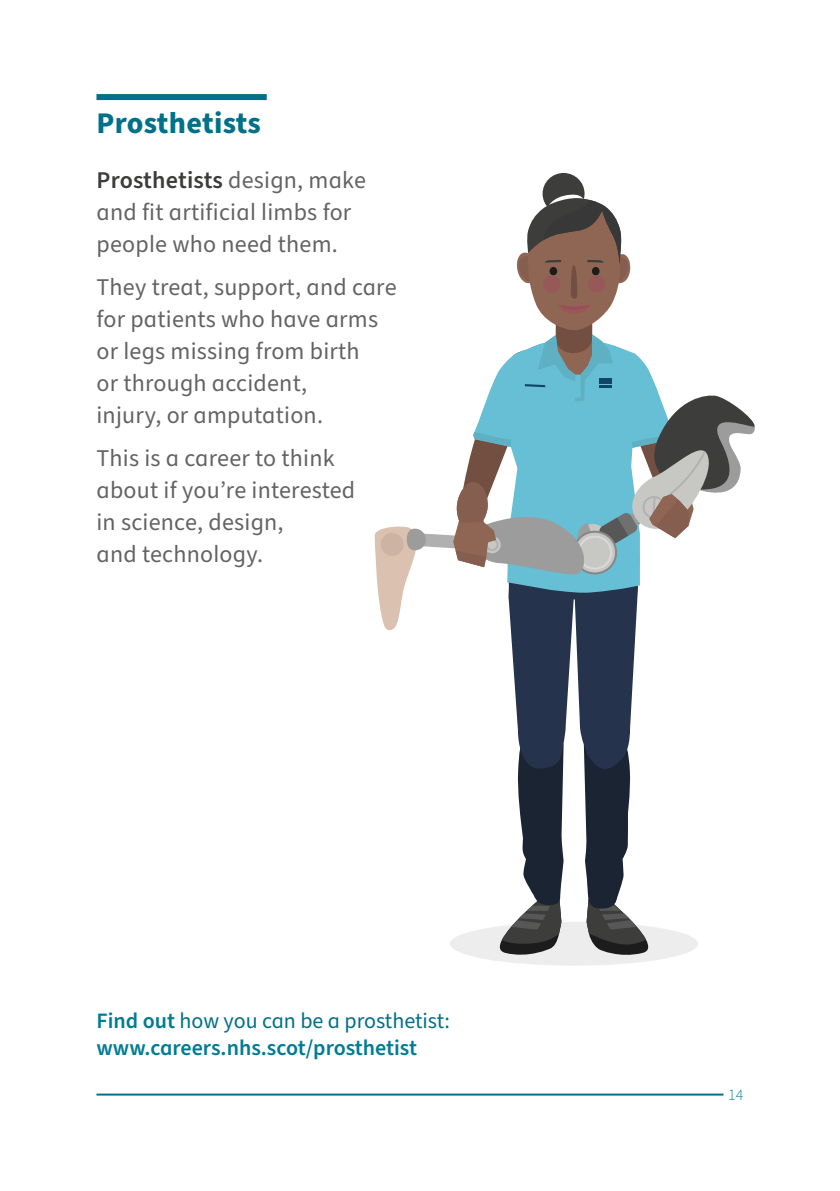
<style>
.page{position:relative;width:840px;height:1191px;background:#fff}
.page>*{position:absolute;margin:0;border:0;box-sizing:border-box;transform-origin:0 0}
.t1{font:700 30px "Source Sans Pro";letter-spacing:.005em;color:#007188}
.t2{font:24px/32px "Source Sans Pro";letter-spacing:.01em;color:#646363}
.t3{font:600 22px/26.4px "Source Sans Pro";color:#007c93}
.t4{font:300 16px "Source Sans Pro";color:#007c93}
.s1{font-weight:600;color:#3c3c3b}
.s2{font-weight:400;color:#007188}
</style>
<div class="page">
<hr style="left:96px;top:1093px;width:627px;height:2px;background:#007188">
<div style="left:96px;top:94px;width:170px;height:6px;background:#007188"></div>
<div style="left:449px;top:921px;width:248px;height:44px;background:#ededed;border-radius:50%"></div>
<div style="left:542px;top:173px;width:42px;height:41px;background:#3d3d3b;border-radius:50%"></div>
<svg style="left:374px;top:191px;width:381px;height:767px"></svg>
<p class="t1" style="left:96px;top:102px;width:166px">Prosthetists</p>
<p class="t2" style="left:96px;top:164px;width:271px"><span class="s1">Prosthetists</span> design, make and fit artificial limbs for people who need them.</p>
<p class="t2" style="left:96px;top:272px;width:301px">They treat, support, and care for patients who have arms or legs missing from birth<br>or through accident,<br>injury, or amputation.</p>
<p class="t2" style="left:96px;top:443px;width:260px">This is a career to think about if you’re interested in science, design,<br>and technology.</p>
<p class="t3" style="left:96px;top:1008px;width:355px">Find out <span class="s2">how you can be a prosthetist: </span>www.careers.nhs.scot/prosthetist</p>
<p class="t4" style="left:727px;top:1083px;width:17px">14</p>
</div>
